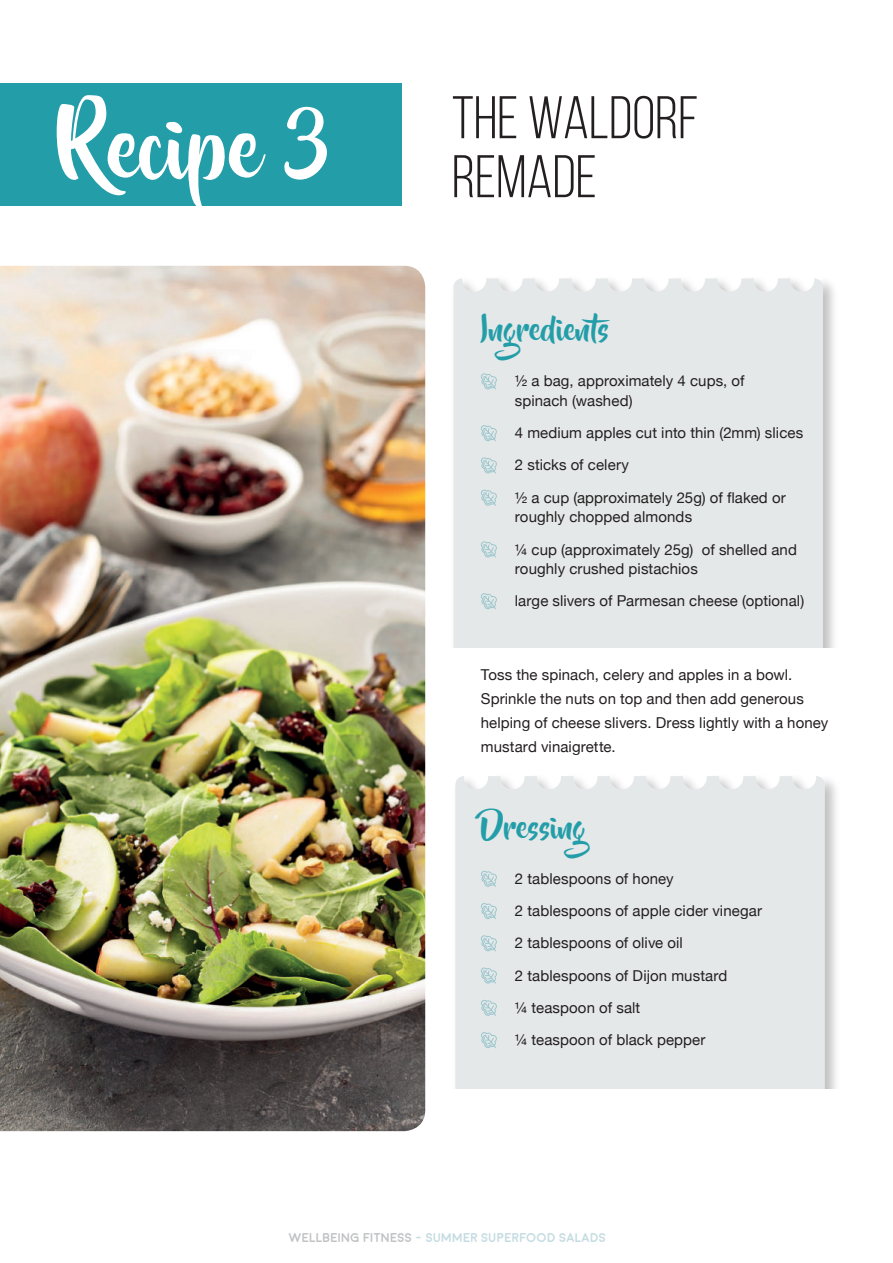
<style>
.page{position:relative;width:893px;height:1263px;background:#fff}
.page>*{position:absolute;margin:0;border:0;box-sizing:border-box;transform-origin:0 0}
.t1{font:82.5px "Beyond The Mountains";color:#fff}
.t2{font:60px "Bebas Neue";color:#231f20}
.t3{font:30px "Beyond The Mountains";color:#239ea9}
.t4{font:15px/32.2px "Helvetica Neue";letter-spacing:.005em;color:#231f20}
.t5{font:700 12.75px "Moon";color:#c4dce2}
.s1{color:#c1c2c4}
</style>
<div class="page">
<div style="left:455px;top:776px;width:370px;height:313px;background:#e5e8e8"></div>
<div style="left:453px;top:278px;width:370px;height:369px;background:#e5e8e8"></div>
<svg style="left:481px;top:373px;width:16px;height:16px"></svg>
<svg style="left:481px;top:425px;width:16px;height:16px"></svg>
<svg style="left:481px;top:457px;width:16px;height:16px"></svg>
<svg style="left:481px;top:490px;width:16px;height:16px"></svg>
<svg style="left:481px;top:541px;width:16px;height:16px"></svg>
<svg style="left:481px;top:593px;width:16px;height:16px"></svg>
<svg style="left:481px;top:871px;width:16px;height:16px"></svg>
<svg style="left:481px;top:903px;width:16px;height:16px"></svg>
<svg style="left:481px;top:935px;width:16px;height:16px"></svg>
<svg style="left:481px;top:967px;width:16px;height:17px"></svg>
<svg style="left:481px;top:1000px;width:16px;height:16px"></svg>
<svg style="left:481px;top:1032px;width:16px;height:16px"></svg>
<img style="left:0;top:266px;width:425px;height:865px">
<div style="left:0;top:83px;width:401px;height:123px;background:#239ea9"></div>
<h1 class="t1" style="left:56px;top:103px;width:276px">Recipe 3</h1>
<h2 class="t2" style="left:452px;top:85px;width:248px">THE WALDORF</h2>
<h2 class="t2" style="left:452px;top:144px;width:146px">REMADE</h2>
<h3 class="t3" style="left:481px;top:313px;width:139px">Ingredients</h3>
<p class="t4" style="left:515px;top:372px;width:231px;line-height:19.5px">½ a bag, approximately 4 cups, of spinach (washed)</p>
<p class="t4" style="left:515px;top:418px;width:290px">4 medium apples cut into thin (2mm) slices<br>2 sticks of celery<br>½ a cup (approximately 25g) of flaked or</p>
<p class="t4" style="left:515px;top:502px;width:284px">roughly chopped almonds<br>¼ cup (approximately 25g) of shelled and</p>
<p class="t4" style="left:515px;top:553px;width:291px">roughly crushed pistachios<br>large slivers of Parmesan cheese (optional)</p>
<p class="t4" style="left:481px;top:663px;width:349px;line-height:24px">Toss the spinach, celery and apples in a bowl.<br>Sprinkle the nuts on top and then add generous helping of cheese slivers. Dress lightly with a honey mustard vinaigrette.</p>
<h3 class="t3" style="left:481px;top:811px;width:107px">Dressing</h3>
<p class="t4" style="left:515px;top:863px;width:249px">2 tablespoons of honey<br>2 tablespoons of apple cider vinegar<br>2 tablespoons of olive oil<br>2 tablespoons of Dijon mustard<br>¼ teaspoon of salt<br>¼ teaspoon of black pepper</p>
<p class="t5" style="left:289px;top:1231px;width:319px"><span class="s1">WELLBEING FITNESS</span> - SUMMER SUPERFOOD SALADS</p>
</div>
